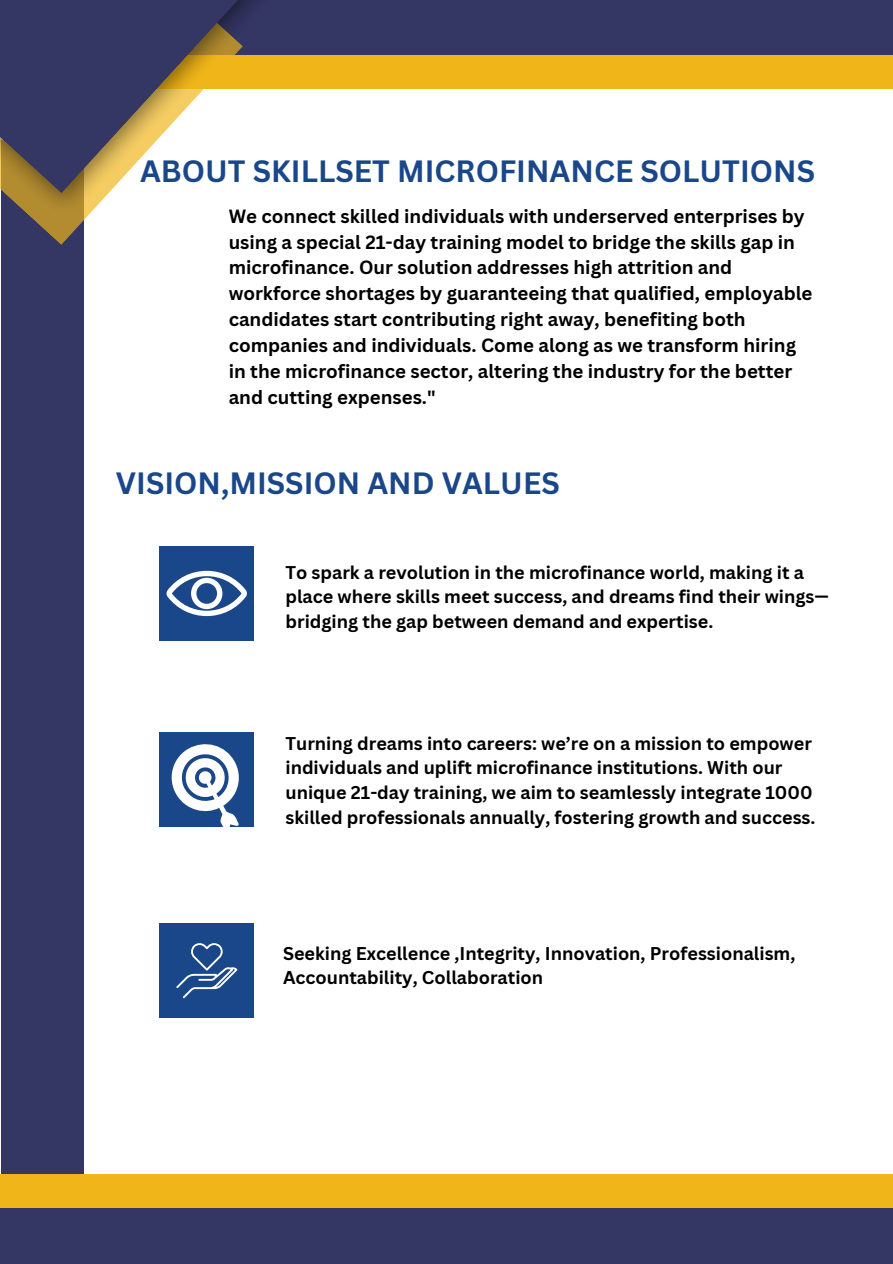
<style>
.page{position:relative;width:893px;height:1264px;background:#fff}
.page>*{position:absolute;margin:0;border:0;box-sizing:border-box;transform-origin:0 0}
.t1{font:700 30px "Canva Sans";color:#1a4789}
.t2{font:700 18.6px/25.8px "Canva Sans";color:#000}
.t3{font:700 18px/24.8px "Canva Sans";color:#000}
</style>
<div class="page">
<div style="left:44px;top:52px;width:848px;height:37px;background:#f0b518"></div>
<div style="left:0;top:1174px;width:892px;height:37px;background:#f0b518"></div>
<div style="left:56px;top:0;width:836px;height:55px;background:#343663"></div>
<div style="left:0;top:1208px;width:892px;height:55px;background:#343663"></div>
<div style="left:2px;top:140px;width:82px;height:1034px;background:#343663"></div>
<svg style="left:1px;top:229px;width:75px;height:16px"></svg>
<img style="left:1px;top:193px;width:108px;height:36px">
<svg style="left:0;top:0;width:256px;height:193px;fill:#343663"></svg>
<div style="left:159px;top:546px;width:95px;height:94px;background:#1a4789"></div>
<svg style="left:166px;top:570px;width:81px;height:47px"></svg>
<svg style="left:159px;top:923px;width:95px;height:94px"></svg>
<div style="left:159px;top:732px;width:95px;height:94px;background:#1a4789"></div>
<svg style="left:160px;top:744px;width:93px;height:83px"></svg>
<svg style="left:160px;top:923px;width:93px;height:93px;background:#26518f"></svg>
<h1 class="t1" style="left:140px;top:149px;width:676px">ABOUT SKILLSET MICROFINANCE SOLUTIONS</h1>
<p class="t2" style="left:229px;top:202px;width:585px">We connect skilled individuals with underserved enterprises by using a special 21-day training model to bridge the skills gap in microfinance. Our solution addresses high attrition and workforce shortages by guaranteeing that qualified, employable candidates start contributing right away, benefiting both companies and individuals. Come along as we transform hiring in the microfinance sector, altering the industry for the better and cutting expenses."</p>
<h1 class="t1" style="left:116px;top:462px;width:445px">VISION,MISSION AND VALUES</h1>
<p class="t3" style="left:285px;top:559px;width:545px">To spark a revolution in the microfinance world, making it a place where skills meet success, and dreams find their wings— bridging the gap between demand and expertise.</p>
<p class="t3" style="left:285px;top:730px;width:531px">Turning dreams into careers: we’re on a mission to empower individuals and uplift microfinance institutions. With our unique 21-day training, we aim to seamlessly integrate 1000 skilled professionals annually, fostering growth and success.</p>
<p class="t3" style="left:283px;top:940px;width:514px">Seeking Excellence ,Integrity, Innovation, Professionalism,<br>Accountability, Collaboration</p>
</div>
